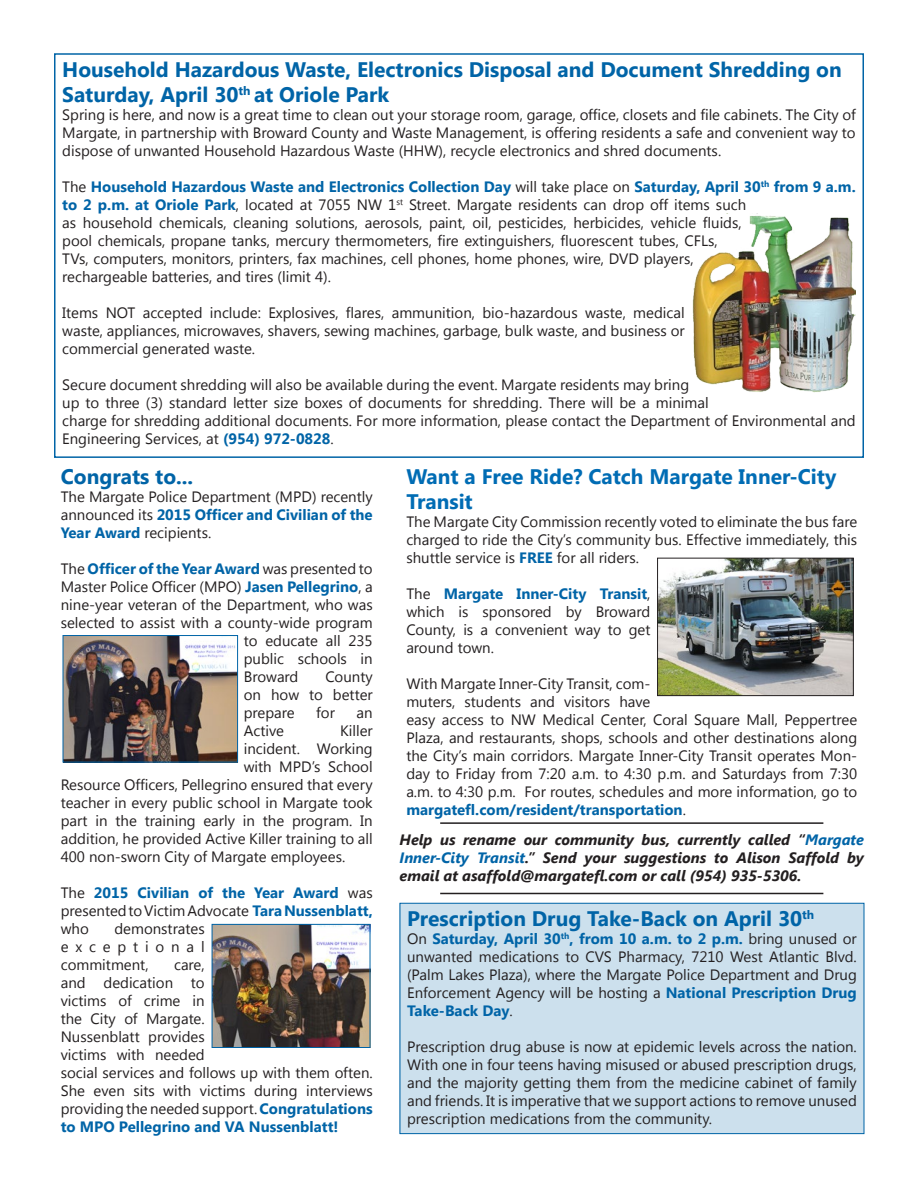
<style>
.page{position:relative;width:918px;height:1188px;background:#fff}
.page>*{position:absolute;margin:0;border:0;box-sizing:border-box;transform-origin:0 0}
.t1{font:700 21px/25.2px "Segoe UI";color:#0064a7}
.t2{font:700 21px/25.2px "Segoe UI";color:#006cb4}
.t3{font:15px/18px "Segoe UI";color:#231f20;text-align:justify}
.t4{font:italic 700 15px/18px "Segoe UI";color:#231f20;text-align:justify}
.t5{font:700 15px/18px "Segoe UI";color:#0064a7;text-align:justify}
.s1{font-weight:700;color:#0064a7}
.s2{font-weight:400;color:#231f20}
.s3{color:#0064a7}
</style>
<div class="page">
<div style="left:54px;top:53px;width:810px;height:405px;border:2px solid #0064a7"></div>
<div style="left:400px;top:903px;width:464px;height:231px;background:#cce0ed"></div>
<div style="left:400px;top:903px;width:464px;height:231px;border:1px solid #0064a7"></div>
<img style="left:692px;top:213px;width:163px;height:179px">
<img style="left:659px;top:560px;width:193px;height:134px">
<div style="left:657px;top:558px;width:197px;height:138px;border:1px solid #231f20"></div>
<hr style="left:440px;top:893px;width:383px;height:1px;background:#231f20">
<hr style="left:440px;top:822px;width:383px;height:2px;background:#231f20">
<img style="left:65px;top:637px;width:171px;height:123px">
<div style="left:63px;top:635px;width:175px;height:127px;border:1px solid #0064a7"></div>
<img style="left:214px;top:926px;width:154px;height:120px">
<div style="left:212px;top:924px;width:158px;height:124px;border:1px solid #0064a7"></div>
<p class="t1" style="left:62px;top:56px;width:781px">Household Hazardous Waste, Electronics Disposal and Document Shredding on<br>Saturday, April 30<sup>th</sup> at Oriole Park</p>
<p class="t3" style="left:62px;top:105px;width:795px">Spring is here, and now is a great time to clean out your storage room, garage, office, closets and file cabinets. The City of Margate, in partnership with Broward County and Waste Management, is offering residents a safe and convenient way to dispose of unwanted Household Hazardous Waste (HHW), recycle electronics and shred documents.</p>
<p class="t3" style="left:62px;top:177px;width:795px;text-align:left">The <span class="s1">Household Hazardous Waste and Electronics Collection Day</span> will take place on <span class="s1">Saturday, April 30</span><sup>th</sup> <span class="s1">from 9 a.m. to 2 p.m. at Oriole Park</span>, located at 7055 NW 1<sup>st</sup> Street. Margate residents can drop off items such<br>as household chemicals, cleaning solutions, aerosols, paint, oil, pesticides, herbicides, vehicle fluids,<br>pool chemicals, propane tanks, mercury thermometers, fire extinguishers, fluorescent tubes, CFLs,<br>TVs, computers, monitors, printers, fax machines, cell phones, home phones, wire, DVD players,<br>rechargeable batteries, and tires (limit 4).</p>
<p class="t3" style="left:62px;top:303px;width:624px">Items NOT accepted include: Explosives, flares, ammunition, bio-hazardous waste, medical waste, appliances, microwaves, shavers, sewing machines, garbage, bulk waste, and business or commercial generated waste.</p>
<p class="t3" style="left:62px;top:375px;width:795px;text-align:left">Secure document shredding will also be available during the event. Margate residents may bring<br>up to three (3) standard letter size boxes of documents for shredding. There will be a minimal<br>charge for shredding additional documents. For more information, please contact the Department of Environmental and Engineering Services, at <span class="s1">(954) 972-0828</span>.</p>
<p class="t1" style="left:61px;top:463px;width:134px">Congrats to...</p>
<p class="t3" style="left:61px;top:487px;width:314px">The Margate Police Department (MPD) recently announced its <span class="s1">2015 Officer and Civilian of the Year Award</span> recipients.</p>
<p class="t5" style="left:61px;top:559px;width:314px"><span class="s2">The</span> Officer of the Year Award <span class="s2">was presented to</span></p>
<p class="t3" style="left:61px;top:577px;width:314px">Master Police Officer (MPO) <span class="s1">Jasen Pellegrino</span>, a</p>
<p class="t3" style="left:61px;top:595px;width:314px">nine-year veteran of the Department, who was</p>
<p class="t3" style="left:61px;top:613px;width:314px">selected to assist with a county-wide program</p>
<p class="t3" style="left:244px;top:631px;width:130px">to educate all 235</p>
<p class="t3" style="left:244px;top:649px;width:130px">public schools in</p>
<p class="t3" style="left:244px;top:667px;width:56px">Broward</p>
<p class="t3" style="left:244px;top:667px;width:131px;text-indent:82px">County on how to better prepare</p>
<p class="t3" style="left:316px;top:703px;width:20px">for</p>
<p class="t3" style="left:357px;top:703px;width:18px">an</p>
<p class="t3" style="left:244px;top:721px;width:42px">Active</p>
<p class="t3" style="left:340px;top:721px;width:34px">Killer</p>
<p class="t3" style="left:244px;top:739px;width:131px">incident. Working</p>
<p class="t3" style="left:244px;top:757px;width:130px">with MPD’s School</p>
<p class="t3" style="left:61px;top:775px;width:314px">Resource Officers, Pellegrino ensured that every</p>
<p class="t3" style="left:61px;top:793px;width:314px">teacher in every public school in Margate took</p>
<p class="t3" style="left:61px;top:811px;width:314px">part in the training early in the program. In</p>
<p class="t3" style="left:61px;top:829px;width:313px">addition, he provided Active Killer training to all</p>
<p class="t3" style="left:61px;top:847px;width:286px">400 non-sworn City of Margate employees.</p>
<p class="t5" style="left:61px;top:883px;width:314px"><span class="s2">The</span> 2015 Civilian of the Year Award <span class="s2">was presented to Victim Advocate</span> Tara Nussenblatt, <span class="s2">who</span></p>
<p class="t3" style="left:61px;top:919px;width:146px;text-indent:54px">demonstrates exceptional commitment,</p>
<p class="t3" style="left:61px;top:955px;width:314px;text-align:left;text-indent:113px">care,<br>and dedication to<br>victims of crime in<br>the City of Margate.<br>Nussenblatt provides<br>victims with needed<br>social services and follows up with them often.<br>She even sits with victims during interviews providing the needed support. <span class="s1">Congratulations to MPO Pellegrino and VA Nussenblatt!</span></p>
<p class="t2" style="left:406px;top:463px;width:432px">Want a Free Ride? Catch Margate Inner-City<br>Transit</p>
<p class="t3" style="left:406px;top:512px;width:452px">The Margate City Commission recently voted to eliminate the bus fare charged to ride the City’s community bus. Effective immediately, this shuttle service is <span class="s1">FREE</span> for all riders.</p>
<p class="t3" style="left:406px;top:584px;width:246px">The <span class="s1">Margate Inner-City Transit</span>, which is sponsored by Broward County, is a convenient way to get around town.</p>
<p class="t3" style="left:406px;top:674px;width:452px;text-align:left">With Margate Inner-City Transit, com-<br>muters, students and visitors have<br>easy access to NW Medical Center, Coral Square Mall, Peppertree Plaza, and restaurants, shops, schools and other destinations along the City’s main corridors. Margate Inner-City Transit operates Mon&shy;day to Friday from 7:20 a.m. to 4:30 p.m. and Saturdays from 7:30 a.m. to 4:30 p.m. For routes, schedules and more information, go to <span class="s1">margatefl.com/resident/transportation</span>.</p>
<p class="t4" style="left:400px;top:830px;width:466px">Help us rename our community bus, currently called “<span class="s3">Margate Inner-City Transit</span>.” Send your suggestions to Alison Saffold by email at asaffold@margatefl.com or call (954) 935-5306.</p>
<p class="t1" style="left:407px;top:904px;width:409px">Prescription Drug Take-Back on April 30<sup>th</sup></p>
<p class="t3" style="left:407px;top:929px;width:451px">On <span class="s1">Saturday, April 30</span><sup>th</sup><span class="s1">, from 10 a.m. to 2 p.m.</span> bring unused or unwanted medications to CVS Pharmacy, 7210 West Atlantic Blvd. (Palm Lakes Plaza), where the Margate Police Department and Drug Enforcement Agency will be hosting a <span class="s1">National Prescription Drug Take-Back Day</span>.</p>
<p class="t3" style="left:407px;top:1037px;width:451px">Prescription drug abuse is now at epidemic levels across the nation.<br>With one in four teens having misused or abused prescription drugs, and the majority getting them from the medicine cabinet of family and friends. It is imperative that we support actions to remove unused prescription medications from the community.</p>
</div>
